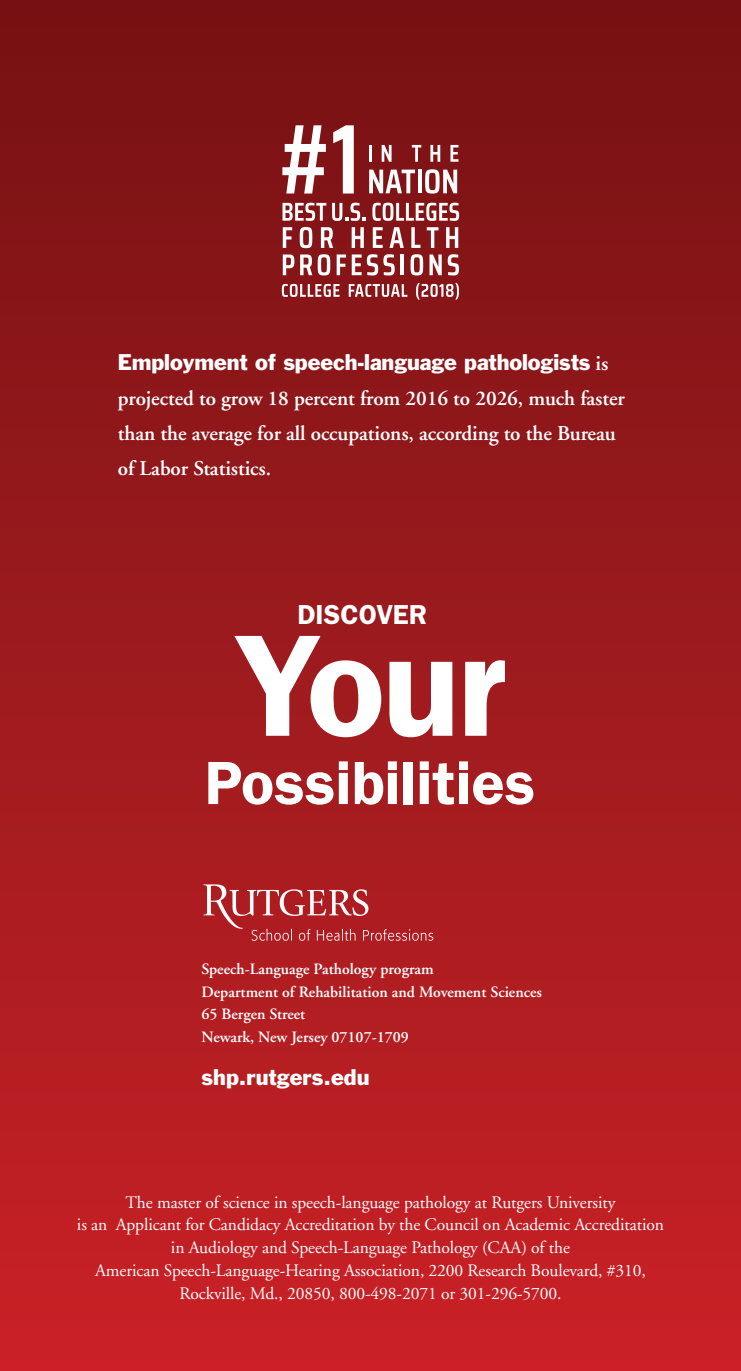
<style>
.page{position:relative;width:741px;height:1371px;background:#fff}
.page>*{position:absolute;margin:0;border:0;box-sizing:border-box;transform-origin:0 0}
.t1{font:600 145.42px "ITC Franklin Gothic Std";color:#fff}
.t2{font:600 61.25px "ITC Franklin Gothic Std";color:#fff}
.t3{font:600 27.65px "ITC Franklin Gothic Std";color:#fff}
.large_body_text{font:600 21px/35px "Adobe Garamond";letter-spacing:-.005em;color:#fff}
.t4{font:21px "Franklin Gothic";color:#fff}
.t5{font:17.5px/22.8px "Adobe Garamond";letter-spacing:-.005em;color:#fff;text-align:center}
.t6{font:600 15.75px "Adobe Garamond";color:#fff}
.s1{font-family:"Franklin Gothic";font-weight:400}
</style>
<div class="page">
<div style="left:0;top:0;width:740px;height:1370px;background:linear-gradient(to bottom,#761214,#c92227)"></div>
<svg style="left:203px;top:884px;width:230px;height:56px;background:#b73a3e"></svg>
<hr style="left:368px;top:145px;width:3px;height:17px;background:#fff">
<svg style="left:381px;top:145px;width:10px;height:17px"></svg>
<svg style="left:411px;top:145px;width:10px;height:17px"></svg>
<svg style="left:430px;top:145px;width:10px;height:17px"></svg>
<svg style="left:450px;top:145px;width:8px;height:17px"></svg>
<svg style="left:369px;top:170px;width:46px;height:23px"></svg>
<svg style="left:417px;top:170px;width:4px;height:23px"></svg>
<svg style="left:425px;top:169px;width:32px;height:24px"></svg>
<svg style="left:282px;top:203px;width:44px;height:18px"></svg>
<svg style="left:332px;top:203px;width:33px;height:18px"></svg>
<svg style="left:372px;top:203px;width:87px;height:18px"></svg>
<svg style="left:282px;top:227px;width:10px;height:21px"></svg>
<svg style="left:299px;top:227px;width:13px;height:21px"></svg>
<svg style="left:321px;top:227px;width:12px;height:21px"></svg>
<svg style="left:351px;top:227px;width:12px;height:21px"></svg>
<svg style="left:372px;top:227px;width:10px;height:21px"></svg>
<svg style="left:389px;top:227px;width:14px;height:21px"></svg>
<svg style="left:411px;top:227px;width:9px;height:21px"></svg>
<svg style="left:426px;top:227px;width:12px;height:21px"></svg>
<svg style="left:446px;top:227px;width:12px;height:21px"></svg>
<svg style="left:282px;top:254px;width:12px;height:21px"></svg>
<svg style="left:300px;top:254px;width:30px;height:21px"></svg>
<svg style="left:336px;top:254px;width:25px;height:21px"></svg>
<svg style="left:367px;top:254px;width:27px;height:21px"></svg>
<hr style="left:400px;top:254px;width:4px;height:21px;background:#fff">
<svg style="left:410px;top:254px;width:13px;height:21px"></svg>
<svg style="left:429px;top:254px;width:12px;height:21px"></svg>
<svg style="left:447px;top:254px;width:12px;height:21px"></svg>
<svg style="left:282px;top:284px;width:57px;height:13px"></svg>
<svg style="left:348px;top:284px;width:59px;height:13px"></svg>
<svg style="left:416px;top:283px;width:43px;height:16px"></svg>
<svg style="left:282px;top:125px;width:44px;height:68px"></svg>
<svg style="left:333px;top:125px;width:20px;height:68px"></svg>
<p class="large_body_text" style="left:118px;top:346px;width:508px"><span class="s1">Employment of speech-language pathologists</span> is projected to grow 18 percent from 2016 to 2026, much faster than the average for all occupations, according to the Bureau of Labor Statistics.</p>
<p class="t3" style="left:297px;top:598px;width:131px">DISCOVER</p>
<p class="t1" style="left:234px;top:600px;width:274px">Your</p>
<p class="t2" style="left:204px;top:746px;width:332px">Possibilities</p>
<p class="t6" style="left:201px;top:960px;width:233px">Speech-Language Pathology program</p>
<p class="t6" style="left:201px;top:982px;width:342px">Department of Rehabilitation and Movement Sciences</p>
<p class="t6" style="left:201px;top:1005px;width:105px">65 Bergen Street</p>
<p class="t6" style="left:201px;top:1028px;width:209px">Newark, New Jersey 07107-1709</p>
<p class="t4" style="left:201px;top:1063px;width:169px">shp.rutgers.edu</p>
<p class="t5" style="left:125px;top:1190px;width:491px">The master of science in speech-language pathology at Rutgers University</p>
<p class="t5" style="left:77px;top:1213px;width:588px">is an Applicant for Candidacy Accreditation by the Council on Academic Accreditation</p>
<p class="t5" style="left:171px;top:1236px;width:400px">in Audiology and Speech-Language Pathology (CAA) of the</p>
<p class="t5" style="left:95px;top:1259px;width:552px">American Speech-Language-Hearing Association, 2200 Research Boulevard, #310,<br>Rockville, Md., 20850, 800-498-2071 or 301-296-5700.</p>
</div>
